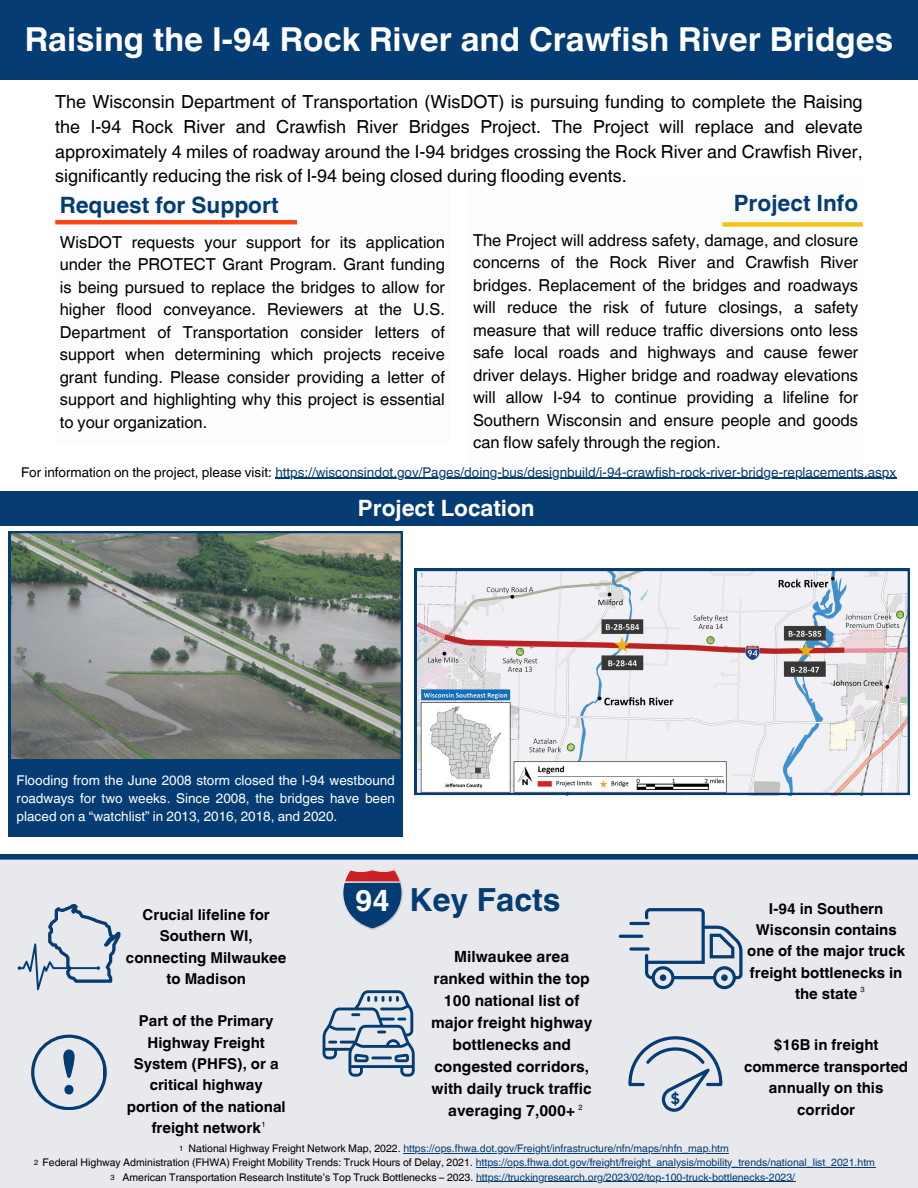
<style>
.page{position:relative;width:918px;height:1188px;background:#fff}
.page>*{position:absolute;margin:0;border:0;box-sizing:border-box;transform-origin:0 0}
.t1{font:700 33px "Helvetica World";color:#fff}
.t2{font:700 31.8px "Helvetica World";color:#043c73}
.t3{font:700 30px "Helvetica World";color:#fff}
.t4{font:700 22.5px "Helvetica World";color:#043c73}
.t5{font:700 22.5px "Helvetica World";color:#fff}
.t6{font:18px/24.8px "Helvetica World";color:#000;text-align:justify}
.t7{font:16.5px/22.5px "Helvetica World";color:#000;text-align:justify}
.t8{font:700 15.45px/22px "Helvetica World";color:#000;text-align:center}
.t9{font:700 15px/21.3px "Helvetica World";color:#000;text-align:center}
.t10{font:700 15px "Canva Sans";color:#043c73}
.t11{font:13.5px/18px "Helvetica World";color:#fff;text-align:justify}
.t12{font:13.5px "Helvetica World";color:#043c73}
.t13{font:10.5px "Helvetica World";color:#043c73}
.t14{font:7.5px "Helvetica World";color:#000}
.s1{color:#000}
</style>
<div class="page">
<div style="left:0;top:857px;width:918px;height:331px;background:#e7e9ec"></div>
<svg style="left:18px;top:904px;width:102px;height:86px"></svg>
<div style="left:0;top:0;width:918px;height:80px;background:#043c73"></div>
<hr style="left:55px;top:220px;width:242px;height:4px;background:#fa4616">
<div style="left:722px;top:222px;width:141px;height:5px;background:#f9c118"></div>
<svg style="left:415px;top:569px;width:495px;height:226px"></svg>
<div style="left:0;top:491px;width:918px;height:35px;background:#043c73"></div>
<div style="left:0;top:854px;width:918px;height:6px;background:#043c73"></div>
<svg style="left:343px;top:869px;width:60px;height:61px"></svg>
<svg style="left:323px;top:990px;width:92px;height:87px"></svg>
<svg style="left:31px;top:1035px;width:76px;height:75px"></svg>
<svg style="left:34px;top:1038px;width:69px;height:68px"></svg>
<hr style="left:403px;top:1153px;width:326px;height:1px;background:#043c73">
<hr style="left:476px;top:1167px;width:399px;height:1px;background:#043c73">
<hr style="left:476px;top:1181px;width:319px;height:1px;background:#043c73">
<svg style="left:628px;top:1036px;width:94px;height:76px"></svg>
<svg style="left:629px;top:947px;width:21px;height:4px"></svg>
<hr style="left:629px;top:922px;width:21px;height:3px;background:#043c73;border-radius:2px">
<hr style="left:619px;top:935px;width:24px;height:3px;background:#043c73;border-radius:2px">
<svg style="left:645px;top:908px;width:97px;height:81px"></svg>
<hr style="left:275px;top:478px;width:622px;height:1px;background:#043c73">
<svg style="left:9px;top:531px;width:394px;height:228px;background:#778177"></svg>
<div style="left:9px;top:759px;width:394px;height:78px;background:#043c73"></div>
<h2 class="t1" style="left:25px;top:13px;width:870px">Raising the I-94 Rock River and Crawfish River Bridges</h2>
<p class="t6" style="left:55px;top:90px;width:809px">The Wisconsin Department of Transportation (WisDOT) is pursuing funding to complete the Raising the I-94 Rock River and Crawfish River Bridges Project. The Project will replace and elevate approximately 4 miles of roadway around the I-94 bridges crossing the Rock River and Crawfish River, significantly reducing the risk of I-94 being closed during flooding events.</p>
<h1 class="t4" style="left:60px;top:187px;width:220px">Request for Support</h1>
<h3 class="t7" style="left:60px;top:231px;width:387px">WisDOT requests your support for its application under the PROTECT Grant Program. Grant funding is being pursued to replace the bridges to allow for higher flood conveyance. Reviewers at the U.S.<br>Department of Transportation consider letters of support when determining which projects receive grant funding. Please consider providing a letter of support and highlighting why this project is essential to your organization.</h3>
<h2 class="t4" style="left:734px;top:185px;width:126px">Project Info</h2>
<h3 class="t7" style="left:473px;top:229px;width:387px">The Project will address safety, damage, and closure concerns of the Rock River and Crawfish River bridges. Replacement of the bridges and roadways will reduce the risk of future closings, a safety measure that will reduce traffic diversions onto less safe local roads and highways and cause fewer driver delays. Higher bridge and roadway elevations will allow I-94 to continue providing a lifeline for Southern Wisconsin and ensure people and goods can flow safely through the region.</h3>
<p class="t12" style="left:21px;top:464px;width:877px"><span class="s1">For information on the project, please visit:</span> https://wisconsindot.gov/Pages/doing-bus/designbuild/i-94-crawfish-rock-river-bridge-replacements.aspx</p>
<h5 class="t5" style="left:358px;top:490px;width:178px">Project Location</h5>
<h4 class="t11" style="left:17px;top:772px;width:380px">Flooding from the June 2008 storm closed the I-94 westbound roadways for two weeks. Since 2008, the bridges have been placed on a “watchlist” in 2013, 2016, 2018, and 2020.</h4>
<p class="t9" style="left:126px;top:903px;width:162px">Crucial lifeline for<br>Southern WI, connecting Milwaukee to Madison</p>
<h4 class="t9" style="left:127px;top:1009px;width:160px">Part of the Primary<br>Highway Freight<br>System (PHFS), or a critical highway portion of the national freight network</h4>
<p class="t14" style="left:261px;top:1120px;width:6px">1</p>
<h2 class="t3" style="left:355px;top:875px;width:36px">94</h2>
<h3 class="t2" style="left:410px;top:873px;width:152px">Key Facts</h3>
<p class="t8" style="left:431px;top:944px;width:163px">Milwaukee area ranked within the top<br>100 national list of major freight highway bottlenecks and congested corridors, with daily truck traffic averaging 7,000+</p>
<p class="t14" style="left:579px;top:1103px;width:6px">2</p>
<p class="t10" style="left:671px;top:1088px;width:11px">$</p>
<h1 class="t9" style="left:747px;top:896px;width:160px">I-94 in Southern<br>Wisconsin contains one of the major truck freight bottlenecks in the state</h1>
<h4 class="t14" style="left:861px;top:985px;width:6px">3</h4>
<h5 class="t9" style="left:744px;top:1033px;width:166px">$16B in freight commerce transported annually on this corridor</h5>
<p class="t13" style="left:189px;top:1142px;width:542px"><span class="s1">National Highway Freight Network Map, 2022.</span> https://ops.fhwa.dot.gov/Freight/infrastructure/nfn/maps/nhfn_map.htm</p>
<p class="t13" style="left:43px;top:1157px;width:834px"><span class="s1">Federal Highway Administration (FHWA) Freight Mobility Trends: Truck Hours of Delay, 2021.</span> https://ops.fhwa.dot.gov/freight/freight_analysis/mobility_trends/national_list_2021.htm</p>
<h4 class="t13" style="left:123px;top:1171px;width:674px"><span class="s1">American Transportation Research Institute’s Top Truck Bottlenecks – 2023.</span> https://truckingresearch.org/2023/02/top-100-truck-bottlenecks-2023/</h4>
<h4 class="t14" style="left:179px;top:1144px;width:6px">1</h4>
<p class="t14" style="left:34px;top:1158px;width:6px">2</p>
<p class="t14" style="left:111px;top:1172px;width:6px">3</p>
</div>
